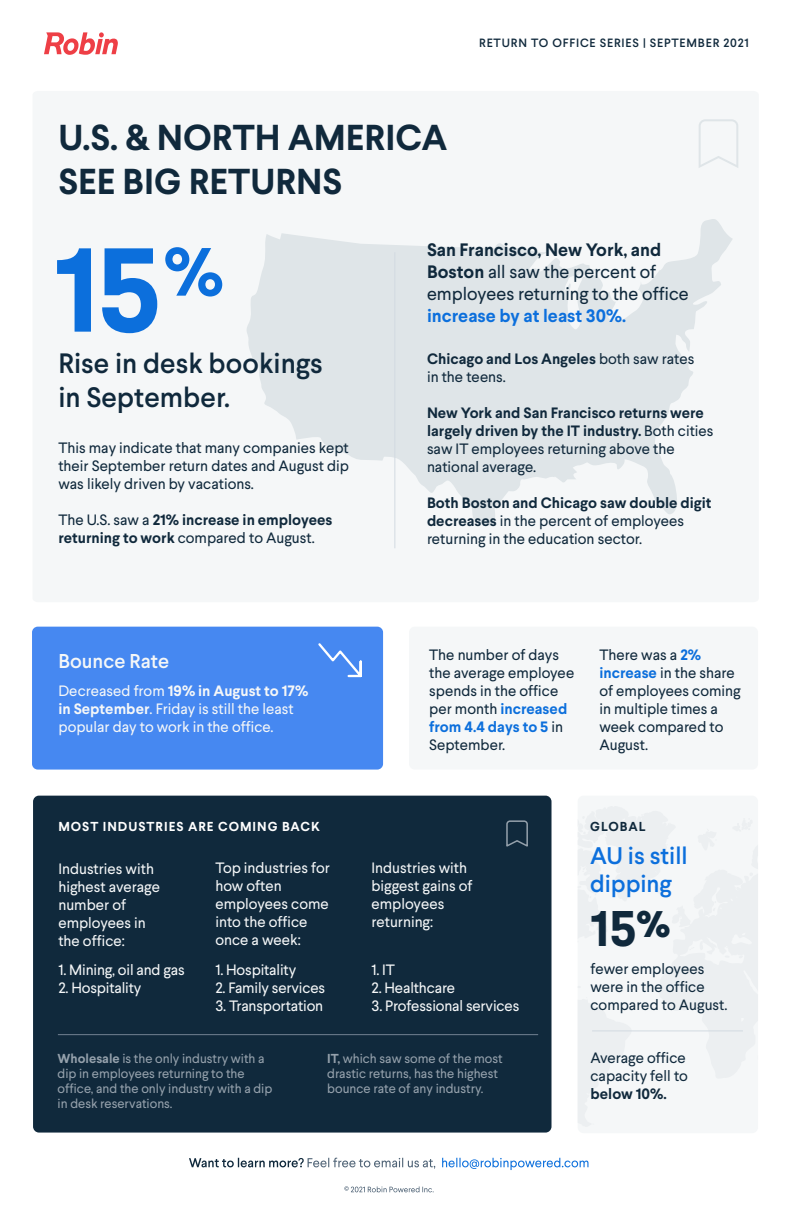
<style>
.page{position:relative;width:792px;height:1224px;background:#fff}
.page>*{position:absolute;margin:0;border:0;box-sizing:border-box;transform-origin:0 0}
.t1{font:700 119px "Larsseit";color:#0c6fdc}
.t2{font:700 68px "Larsseit";color:#0c6fdc}
.t3{font:700 50px "Larsseit";color:#10293c}
.t4{font:700 36px/44px "Larsseit";color:#10293c}
.t5{font:500 28px/34px "Larsseit";color:#10293c}
.t6{font:500 24px/28px "Larsseit";color:#0c6fdc}
.t7{font:500 20px "Larsseit";color:#f5f7f8}
.t8{font:18px/22px "Larsseit";color:#10293c}
.t9{font:700 18px "Larsseit";color:#0c6fdc}
.t10{font:15px/18px "Larsseit";color:#10293c}
.t11{font:15px/18px "Larsseit";color:#f5f7f8}
.t12{font:700 15px/18px "Larsseit";color:#10293c}
.t13{font:13px/15px "Larsseit";color:#95a1ac}
.t14{font:700 13px "Larsseit";letter-spacing:.075em;color:#fff}
.t15{font:700 13px "Larsseit";letter-spacing:.075em;color:#10293c}
.t16{font:500 12px "Larsseit";letter-spacing:.065em;color:#10293c}
.s1{font-weight:700}
.s2{font-weight:400}
.s3{font-weight:700;color:#0c6fdc}
</style>
<div class="page">
<svg style="left:442px;top:1158px;width:146px;height:12px"></svg>
<svg style="left:344px;top:1186px;width:90px;height:6px"></svg>
<svg style="left:189px;top:1158px;width:246px;height:11px"></svg>
<svg style="left:44px;top:32px;width:74px;height:23px"></svg>
<div style="left:578px;top:796px;width:180px;height:337px;background:#f5f7f8;border-radius:6px"></div>
<div style="left:33px;top:796px;width:519px;height:337px;background:#10293c;border-radius:6px"></div>
<svg style="left:246px;top:219px;width:487px;height:307px;fill:#dfe5e8"></svg>
<div style="left:32px;top:627px;width:351px;height:143px;background:#4688f1;border-radius:6px"></div>
<div style="left:409px;top:627px;width:349px;height:143px;background:#f5f7f8;border-radius:6px"></div>
<hr style="left:394px;top:252px;width:1px;height:296px;background:#d2dae1">
<hr style="left:58px;top:1034px;width:480px;height:1px;background:#718191">
<svg style="left:506px;top:820px;width:22px;height:27px"></svg>
<svg style="left:318px;top:643px;width:44px;height:35px"></svg>
<hr style="left:592px;top:1030px;width:151px;height:1px;background:#d2dae1">
<svg style="left:698px;top:119px;width:41px;height:50px"></svg>
<h3 class="t4" style="left:58px;top:115px;width:391px">U.S. &amp; NORTH AMERICA<br>SEE BIG RETURNS</h3>
<p class="t16" style="left:479px;top:36px;width:271px">RETURN TO OFFICE SERIES | SEPTEMBER 2021</p>
<h1 class="t1" style="left:53px;top:213px;width:110px">15</h1>
<h2 class="t2" style="left:164px;top:228px;width:62px">%</h2>
<p class="t8" style="left:427px;top:239px;width:263px"><span class="s1">San Francisco, New York, and<br>Boston</span> all saw the percent of employees returning to the office</p>
<p class="t9" style="left:427px;top:305px;width:201px">increase by at least 30%.</p>
<h3 class="t5" style="left:58px;top:347px;width:266px">Rise in desk bookings in September.</h3>
<p class="t10" style="left:58px;top:439px;width:292px;text-align:justify">This may indicate that many companies kept their September return dates and August dip was likely driven by vacations.</p>
<p class="t12" style="left:58px;top:511px;width:276px"><span class="s2">The U.S. saw a</span> 21% increase in employees returning to work <span class="s2">compared to August.</span></p>
<p class="t10" style="left:427px;top:350px;width:269px"><span class="s1">Chicago and Los Angeles</span> both saw rates in the teens.</p>
<p class="t12" style="left:427px;top:404px;width:288px">New York and San Francisco returns were largely driven by the IT industry. <span class="s2">Both cities saw IT employees returning above the national average.</span></p>
<p class="t10" style="left:427px;top:494px;width:286px"><span class="s1">Both Boston and Chicago saw double digit decreases</span> in the percent of employees returning in the education sector.</p>
<h3 class="t7" style="left:58px;top:649px;width:112px">Bounce Rate</h3>
<p class="t11" style="left:58px;top:682px;width:252px">Decreased from <span class="s1">19% in August to 17% in September</span>. Friday is still the least popular day to work in the office.</p>
<p class="t10" style="left:429px;top:646px;width:147px">The number of days the average employee spends in the office per month <span class="s3">increased from 4.4 days to 5</span> in<br>September.</p>
<p class="t10" style="left:600px;top:646px;width:143px">There was a <span class="s3">2% increase</span> in the share of employees coming in multiple times a week compared to<br>August.</p>
<p class="t14" style="left:58px;top:818px;width:263px">MOST INDUSTRIES ARE COMING BACK</p>
<p class="t15" style="left:590px;top:818px;width:57px">GLOBAL</p>
<p class="t11" style="left:58px;top:859px;width:103px">Industries with highest average number of employees in the office:</p>
<p class="t11" style="left:58px;top:960px;width:128px">1. Mining, oil and gas</p>
<p class="t11" style="left:58px;top:978px;width:85px">2. Hospitality</p>
<p class="t11" style="left:215px;top:859px;width:116px">Top industries for how often employees come into the office once a week:</p>
<p class="t11" style="left:215px;top:960px;width:82px">1. Hospitality</p>
<p class="t11" style="left:215px;top:978px;width:111px">2. Family services</p>
<p class="t11" style="left:215px;top:996px;width:109px">3. Transportation</p>
<p class="t11" style="left:372px;top:859px;width:102px">Industries with biggest gains of employees returning:</p>
<p class="t11" style="left:372px;top:960px;width:25px">1. IT</p>
<p class="t11" style="left:372px;top:978px;width:85px">2. Healthcare</p>
<p class="t11" style="left:372px;top:996px;width:149px">3. Professional services</p>
<p class="t13" style="left:58px;top:1051px;width:216px"><span class="s1">Wholesale</span> is the only industry with a dip in employees returning to the office, and the only industry with a dip in desk reservations.</p>
<p class="t13" style="left:327px;top:1051px;width:177px"><span class="s1">IT,</span> which saw some of the most drastic returns, has the highest bounce rate of any industry.</p>
<h3 class="t6" style="left:590px;top:841px;width:99px">AU is still dipping</h3>
<h3 class="t3" style="left:590px;top:897px;width:82px">15<sup>%</sup></h3>
<p class="t10" style="left:590px;top:959px;width:139px">fewer employees were in the office compared to August.</p>
<p class="t10" style="left:590px;top:1048px;width:99px">Average office capacity fell to</p>
<p class="t12" style="left:590px;top:1085px;width:78px">below 10%.</p>
</div>
